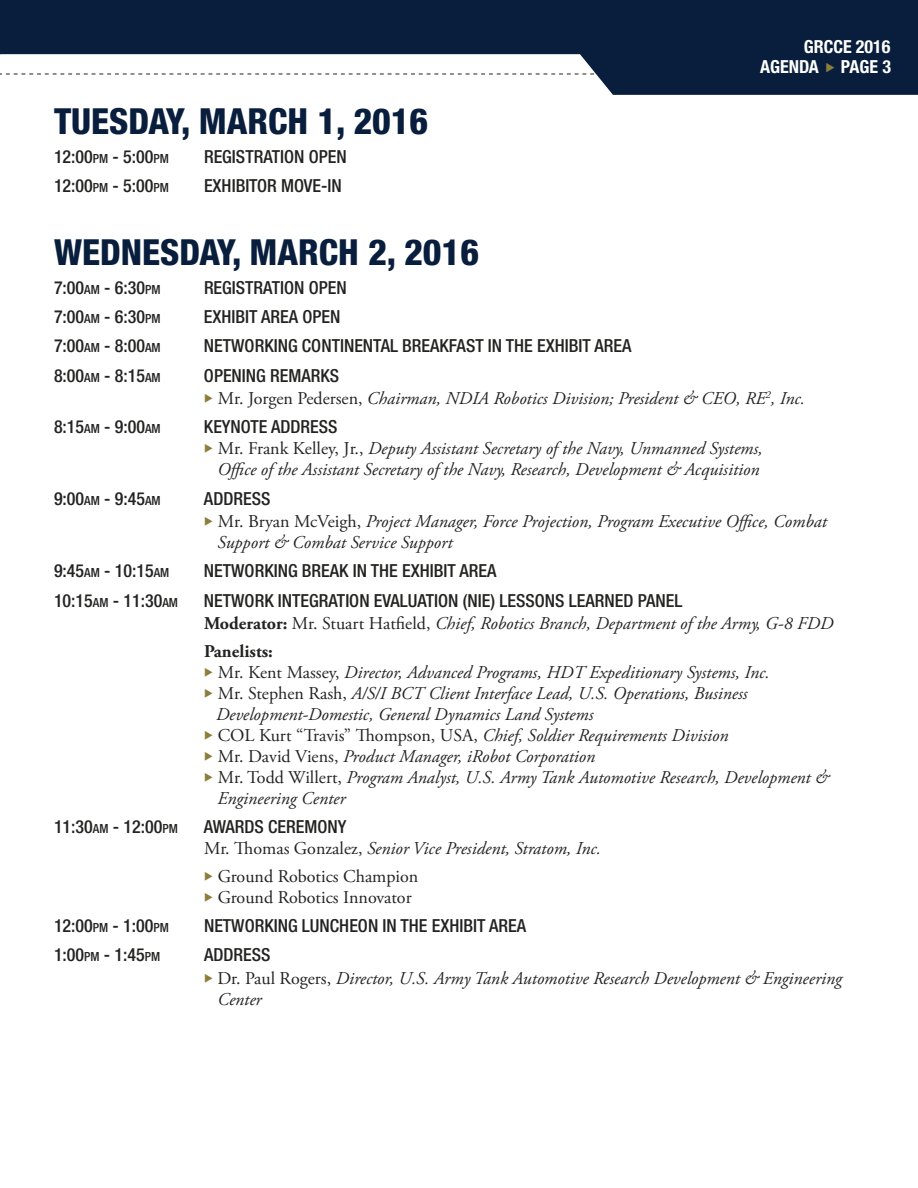
<style>
.page{position:relative;width:918px;height:1188px;background:#fff}
.page>*{position:absolute;margin:0;border:0;box-sizing:border-box;transform-origin:0 0}
.t1{font:800 condensed 36px "Helvetica Neue LT Std";color:#081e3c}
.t2{font:italic 18px/21px "Adobe Garamond Pro";color:#232422}
.t3{font:500 condensed 18px "Helvetica Neue LT Std";color:#232422}
.t4{font:500 condensed 18px "Helvetica Neue LT Std";color:#232422}
.t5{font:18px "Adobe Garamond Pro";color:#232422}
.t6{font:700 condensed 18px/20.1px "Helvetica Neue LT Std";color:#fff;text-align:right}
.s1{font-size:12.6px}
.s2{color:#8b7e3c}
.s3{font-style:normal}
.s4{font-weight:700;font-style:normal}
</style>
<div class="page">
<svg style="left:0;top:0;width:918px;height:95px;fill:#081e3c"></svg>
<svg style="left:827px;top:63px;width:8px;height:10px"></svg>
<h1 class="t1" style="left:54px;top:99px;width:376px">TUESDAY, MARCH 1, 2016</h1>
<p class="t4" style="left:54px;top:146px;width:116px">12:00<span class="s1">PM</span> - 5:00<span class="s1">PM</span></p>
<p class="t3" style="left:204px;top:146px;width:144px">REGISTRATION OPEN</p>
<p class="t4" style="left:54px;top:175px;width:116px">12:00<span class="s1">PM</span> - 5:00<span class="s1">PM</span></p>
<p class="t3" style="left:204px;top:175px;width:139px">EXHIBITOR MOVE-IN</p>
<p class="t6" style="left:760px;top:37px;width:132px">GRCCE 2016<br>AGENDA PAGE 3</p>
<h1 class="t1" style="left:54px;top:230px;width:427px">WEDNESDAY, MARCH 2, 2016</h1>
<p class="t4" style="left:54px;top:277px;width:108px">7:00<span class="s1">AM</span> - 6:30<span class="s1">PM</span></p>
<p class="t3" style="left:204px;top:277px;width:144px">REGISTRATION OPEN</p>
<p class="t4" style="left:54px;top:306px;width:108px">7:00<span class="s1">AM</span> - 6:30<span class="s1">PM</span></p>
<p class="t3" style="left:204px;top:306px;width:138px">EXHIBIT AREA OPEN</p>
<p class="t4" style="left:54px;top:335px;width:108px">7:00<span class="s1">AM</span> - 8:00<span class="s1">AM</span></p>
<p class="t3" style="left:204px;top:335px;width:429px">NETWORKING CONTINENTAL BREAKFAST IN THE EXHIBIT AREA</p>
<p class="t4" style="left:54px;top:365px;width:108px">8:00<span class="s1">AM</span> - 8:15<span class="s1">AM</span></p>
<p class="t3" style="left:204px;top:365px;width:137px">OPENING REMARKS</p>
<p class="t2" style="left:204px;top:388px;width:603px"><span class="s2">◆</span> <span class="s3">Mr. Jorgen Pedersen,</span> Chairman, NDIA Robotics Division; President &amp; CEO, RE<sup>2</sup>, Inc.</p>
<p class="t4" style="left:54px;top:416px;width:108px">8:15<span class="s1">AM</span> - 9:00<span class="s1">AM</span></p>
<p class="t3" style="left:204px;top:416px;width:135px">KEYNOTE ADDRESS</p>
<p class="t2" style="left:204px;top:439px;width:560px;text-align:center"><span class="s2">◆</span> <span class="s3">Mr. Frank Kelley, Jr.,</span> Deputy Assistant Secretary of the Navy, Unmanned Systems,<br>Office of the Assistant Secretary of the Navy, Research, Development &amp; Acquisition</p>
<p class="t4" style="left:54px;top:488px;width:108px">9:00<span class="s1">AM</span> - 9:45<span class="s1">AM</span></p>
<p class="t3" style="left:204px;top:488px;width:68px">ADDRESS</p>
<p class="t2" style="left:218px;top:511px;width:611px;text-indent:-14px"><span class="s2">◆</span> <span class="s3">Mr. Bryan McVeigh,</span> Project Manager, Force Projection, Program Executive Office, Combat<br>Support &amp; Combat Service Support</p>
<p class="t4" style="left:54px;top:560px;width:117px">9:45<span class="s1">AM</span> - 10:15<span class="s1">AM</span></p>
<p class="t3" style="left:204px;top:560px;width:294px">NETWORKING BREAK IN THE EXHIBIT AREA</p>
<p class="t4" style="left:54px;top:590px;width:126px">10:15<span class="s1">AM</span> - 11:30<span class="s1">AM</span></p>
<p class="t3" style="left:204px;top:590px;width:480px">NETWORK INTEGRATION EVALUATION (NIE) LESSONS LEARNED PANEL</p>
<p class="t2" style="left:204px;top:610px;width:631px;line-height:27.8px"><span class="s4">Moderator:</span> <span class="s3">Mr. Stuart Hatfield,</span> Chief, Robotics Branch, Department of the Army, G-8 FDD<br><span class="s4">Panelists:</span></p>
<p class="t2" style="left:204px;top:662px;width:567px"><span class="s2">◆</span> <span class="s3">Mr. Kent Massey,</span> Director, Advanced Programs, HDT Expeditionary Systems, Inc.</p>
<p class="t2" style="left:216px;top:683px;width:533px;text-indent:-12px"><span class="s2">◆</span> <span class="s3">Mr. Stephen Rash,</span> A/S/I BCT Client Interface Lead, U.S. Operations, Business<br>Development-Domestic, General Dynamics Land Systems</p>
<p class="t2" style="left:204px;top:725px;width:526px"><span class="s2">◆</span> <span class="s3">COL Kurt “Travis” Thompson, USA,</span> Chief, Soldier Requirements Division</p>
<p class="t2" style="left:204px;top:746px;width:393px"><span class="s2">◆</span> <span class="s3">Mr. David Viens,</span> Product Manager, iRobot Corporation</p>
<p class="t2" style="left:218px;top:767px;width:613px;text-indent:-14px"><span class="s2">◆</span> <span class="s3">Mr. Todd Willert,</span> Program Analyst, U.S. Army Tank Automotive Research, Development &amp;<br>Engineering Center</p>
<p class="t4" style="left:54px;top:816px;width:125px">11:30<span class="s1">AM</span> - 12:00<span class="s1">PM</span></p>
<p class="t3" style="left:204px;top:816px;width:144px">AWARDS CEREMONY</p>
<p class="t2" style="left:204px;top:838px;width:399px"><span class="s3">Mr. Thomas Gonzalez,</span> Senior Vice President, Stratom, Inc.</p>
<p class="t5" style="left:204px;top:865px;width:216px"><span class="s2">◆</span> Ground Robotics Champion</p>
<p class="t5" style="left:204px;top:886px;width:209px"><span class="s2">◆</span> Ground Robotics Innovator</p>
<p class="t4" style="left:54px;top:915px;width:116px">12:00<span class="s1">PM</span> - 1:00<span class="s1">PM</span></p>
<p class="t3" style="left:204px;top:915px;width:324px">NETWORKING LUNCHEON IN THE EXHIBIT AREA</p>
<p class="t4" style="left:54px;top:944px;width:108px">1:00<span class="s1">PM</span> - 1:45<span class="s1">PM</span></p>
<p class="t3" style="left:204px;top:944px;width:68px">ADDRESS</p>
<p class="t2" style="left:218px;top:968px;width:626px;text-indent:-14px"><span class="s2">◆</span> <span class="s3">Dr. Paul Rogers,</span> Director, U.S. Army Tank Automotive Research Development &amp; Engineering<br>Center</p>
</div>
